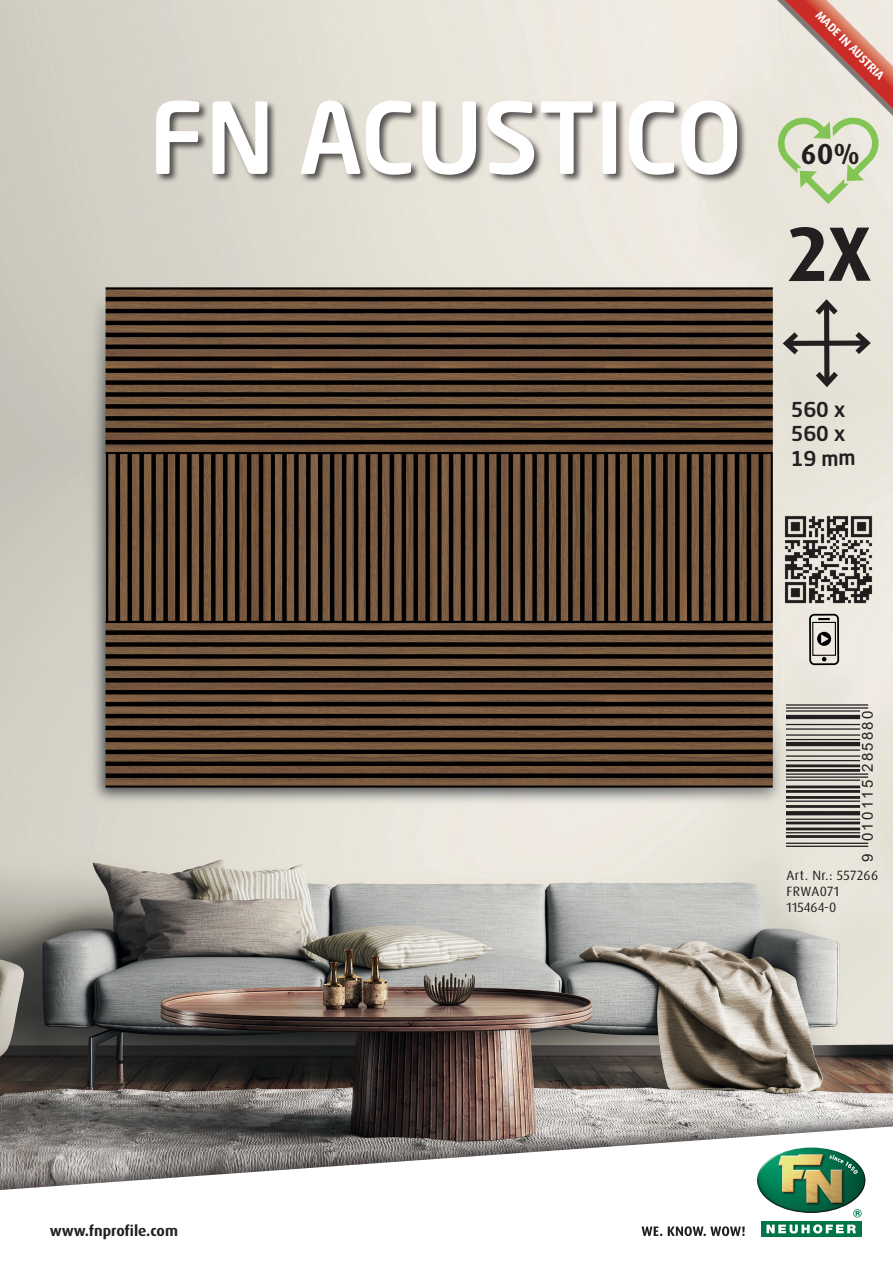
<style>
.page{position:relative;width:893px;height:1263px;background:#fff}
.page>*{position:absolute;margin:0;border:0;box-sizing:border-box;transform-origin:0 0}
.t1{font:500 97.8px "Neo Sans Std";color:#fff}
.t2{font:700 77.25px "Dax Pro";color:#231f20}
.t3{font:700 28.95px "Dax Pro";color:#231f20}
.t4{font:500 20.25px/24.3px "Neo Sans Std";letter-spacing:-.005em;color:#231f20}
.t5{font:15px "Arial";letter-spacing:.145em;color:#231f20}
.t6{font:700 14.85px "Dax Pro";color:#231f20}
.t7{font:13.5px/16.2px "Dax Pro";letter-spacing:.02em;color:#231f20}
.t8{font:700 12px "Dax Pro";color:#fff}
</style>
<div class="page">
<img style="left:0;top:255px;width:893px;height:793px">
<div style="left:155px;top:99px;width:592px;height:86px;background:#231f20;opacity:.75"></div>
<div style="left:0;top:1048px;width:893px;height:215px;background:#231f20;opacity:.75"></div>
<svg style="left:0;top:1064px;width:893px;height:199px"></svg>
<img style="left:751px;top:1142px;width:122px;height:104px">
<img style="left:757px;top:1147px;width:108px;height:66px">
<svg style="left:829px;top:1155px;width:29px;height:19px"></svg>
<svg style="left:642px;top:1226px;width:20px;height:10px"></svg>
<svg style="left:668px;top:1226px;width:77px;height:10px"></svg>
<div style="left:824px;top:303px;width:5px;height:80px;background:#231f20"></div>
<svg style="left:810px;top:295px;width:33px;height:25px"></svg>
<svg style="left:810px;top:366px;width:33px;height:25px"></svg>
<div style="left:786px;top:340px;width:81px;height:6px;background:#231f20"></div>
<svg style="left:779px;top:327px;width:25px;height:33px"></svg>
<svg style="left:850px;top:327px;width:24px;height:32px"></svg>
<hr style="left:787px;top:846px;width:81px;height:1px;background:#231f20">
<hr style="left:787px;top:843px;width:81px;height:1px;background:#231f20">
<hr style="left:787px;top:835px;width:73px;height:3px;background:#231f20">
<hr style="left:787px;top:832px;width:73px;height:1px;background:#231f20">
<hr style="left:787px;top:828px;width:73px;height:2px;background:#231f20">
<hr style="left:787px;top:822px;width:73px;height:2px;background:#231f20">
<hr style="left:787px;top:818px;width:73px;height:2px;background:#231f20">
<svg style="left:787px;top:811px;width:73px;height:4px"></svg>
<hr style="left:787px;top:805px;width:73px;height:3px;background:#231f20">
<hr style="left:787px;top:800px;width:73px;height:2px;background:#231f20">
<hr style="left:787px;top:796px;width:73px;height:3px;background:#231f20">
<hr style="left:787px;top:790px;width:73px;height:3px;background:#231f20">
<hr style="left:787px;top:785px;width:73px;height:3px;background:#231f20">
<hr style="left:787px;top:779px;width:73px;height:2px;background:#231f20">
<hr style="left:787px;top:776px;width:81px;height:2px;background:#231f20">
<hr style="left:787px;top:773px;width:81px;height:2px;background:#231f20">
<hr style="left:787px;top:769px;width:73px;height:3px;background:#231f20">
<hr style="left:787px;top:764px;width:73px;height:3px;background:#231f20">
<hr style="left:787px;top:760px;width:73px;height:1px;background:#231f20">
<hr style="left:787px;top:755px;width:73px;height:2px;background:#231f20">
<hr style="left:787px;top:749px;width:73px;height:2px;background:#231f20">
<hr style="left:787px;top:742px;width:73px;height:4px;background:#231f20">
<hr style="left:787px;top:739px;width:73px;height:1px;background:#231f20">
<hr style="left:787px;top:734px;width:73px;height:2px;background:#231f20">
<hr style="left:787px;top:728px;width:73px;height:2px;background:#231f20">
<hr style="left:787px;top:724px;width:73px;height:1px;background:#231f20">
<hr style="left:787px;top:715px;width:73px;height:4px;background:#231f20">
<hr style="left:787px;top:710px;width:73px;height:2px;background:#231f20">
<hr style="left:787px;top:707px;width:81px;height:2px;background:#231f20">
<hr style="left:787px;top:704px;width:81px;height:2px;background:#231f20">
<img style="left:783px;top:513px;width:92px;height:92px">
<div style="left:817px;top:632px;width:14px;height:14px;background:#000001;border-radius:50%"></div>
<div style="left:809px;top:614px;width:30px;height:51px;border:2px solid #000001;border-radius:4px"></div>
<svg style="left:819px;top:618px;width:10px;height:2px"></svg>
<svg style="left:822px;top:657px;width:4px;height:4px"></svg>
<svg style="left:821px;top:634px;width:8px;height:9px"></svg>
<div style="left:812px;top:622px;width:24px;height:34px;border:1px solid #000001"></div>
<svg style="left:775px;top:0;width:118px;height:204px;background:#dbc8b6"></svg>
<h1 class="t1" style="left:149px;top:76px;width:595px">FN ACUSTICO</h1>
<p class="t8" style="left:823px;top:7px;width:93px;rotate:45deg">MADE IN AUSTRIA</p>
<h3 class="t3" style="left:801px;top:135px;width:61px">60%</h3>
<h2 class="t2" style="left:788px;top:204px;width:85px">2X</h2>
<h3 class="t4" style="left:791px;top:397px;width:67px">560 x<br>560 x<br>19 mm</h3>
<p class="t5" style="left:858px;top:862px;width:153px;rotate:-90deg">9 010115 285880</p>
<p class="t7" style="left:787px;top:867px;width:93px">Art. Nr.: 557266<br>FRWA071<br>115464-0</p>
<p class="t6" style="left:50px;top:1221px;width:130px">www.fnprofile.com</p>
</div>
